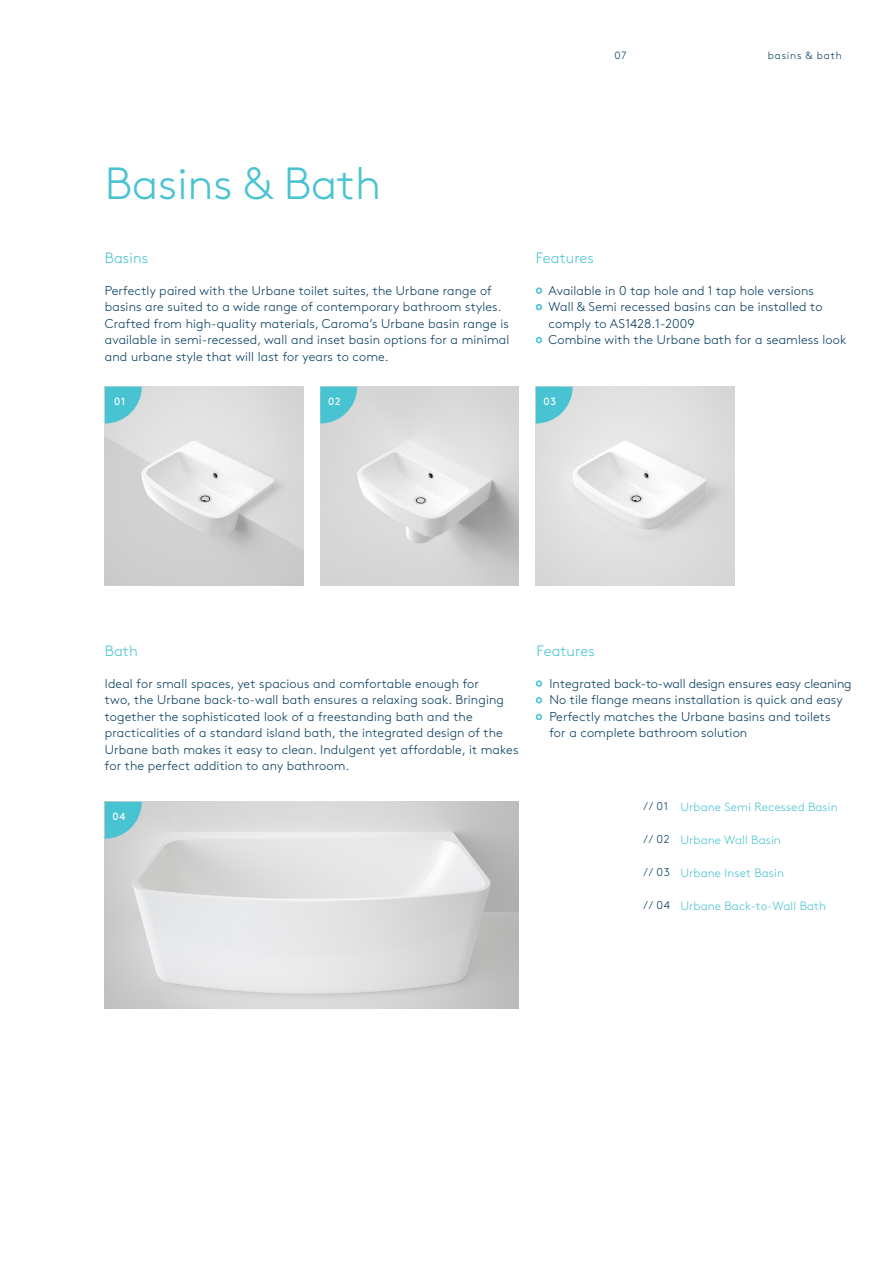
<style>
.page{position:relative;width:893px;height:1263px;background:#fff}
.page>*{position:absolute;margin:0;border:0;box-sizing:border-box;transform-origin:0 0}
.t1{font:300 45px "Brown Std";color:#48c3d1}
.Features{font:300 15px "Brown Std";letter-spacing:.01em;color:#48c3d1}
.Features_Copy{font:300 12.75px/16.5px "Brown Std";letter-spacing:.01em;color:#00395c}
.Features_Copy-2{font:300 12.75px "Brown Std";letter-spacing:-.01em;color:#00395c}
.t2{font:300 12px "Brown Std";letter-spacing:.01em;color:#48c3d1}
.t3{font:300 11.25px "Brown Std";letter-spacing:.075em;color:#00395c}
.t4{font:300 10.5px "Brown Std";letter-spacing:.08em;color:#00395c}
.Numbers{font:10.5px "Brown";letter-spacing:.075em;color:#fff}
</style>
<div class="page">
<div style="left:536px;top:287px;width:6px;height:7px;border:2px solid #48c3d1;border-radius:50%"></div>
<svg style="left:536px;top:304px;width:6px;height:6px"></svg>
<svg style="left:536px;top:337px;width:6px;height:6px"></svg>
<div style="left:536px;top:680px;width:6px;height:7px;border:2px solid #48c3d1;border-radius:50%"></div>
<svg style="left:536px;top:697px;width:6px;height:6px"></svg>
<img style="left:105px;top:387px;width:198px;height:198px">
<svg style="left:105px;top:387px;width:37px;height:36px"></svg>
<svg style="left:105px;top:802px;width:37px;height:37px"></svg>
<img style="left:320px;top:387px;width:199px;height:198px">
<svg style="left:320px;top:387px;width:37px;height:36px"></svg>
<img style="left:536px;top:387px;width:198px;height:198px">
<svg style="left:536px;top:387px;width:37px;height:36px"></svg>
<svg style="left:536px;top:714px;width:6px;height:6px"></svg>
<p class="t4" style="left:614px;top:49px;width:14px">07</p>
<p class="t4" style="left:768px;top:49px;width:76px">basins &amp; bath</p>
<p class="t1" style="left:105px;top:158px;width:278px">Basins &amp; Bath</p>
<p class="Features" style="left:105px;top:249px;width:45px">Basins</p>
<p class="Features_Copy" style="left:105px;top:282px;width:406px">Perfectly paired with the Urbane toilet suites, the Urbane range of basins are suited to a wide range of contemporary bathroom styles.<br>Crafted from high-quality materials, Caroma’s Urbane basin range is available in semi-recessed, wall and inset basin options for a minimal and urbane style that will last for years to come.</p>
<p class="Features" style="left:536px;top:249px;width:60px">Features</p>
<p class="Features_Copy" style="left:549px;top:282px;width:267px">Available in 0 tap hole and 1 tap hole versions</p>
<p class="Features_Copy" style="left:549px;top:299px;width:275px">Wall &amp; Semi recessed basins can be installed to comply to AS1428.1-2009</p>
<p class="Features_Copy" style="left:549px;top:332px;width:299px">Combine with the Urbane bath for a seamless look</p>
<p class="Numbers" style="left:114px;top:393px;width:13px">01</p>
<p class="Numbers" style="left:328px;top:393px;width:14px">02</p>
<p class="Numbers" style="left:544px;top:393px;width:14px">03</p>
<p class="Features" style="left:105px;top:642px;width:34px">Bath</p>
<p class="Features_Copy" style="left:105px;top:675px;width:415px">Ideal for small spaces, yet spacious and comfortable enough for<br>two, the Urbane back-to-wall bath ensures a relaxing soak. Bringing together the sophisticated look of a freestanding bath and the practicalities of a standard island bath, the integrated design of the Urbane bath makes it easy to clean. Indulgent yet affordable, it makes for the perfect addition to any bathroom.</p>
<p class="Numbers" style="left:112px;top:808px;width:14px">04</p>
<p class="Features" style="left:537px;top:642px;width:60px">Features</p>
<p class="Features_Copy-2" style="left:549px;top:676px;width:304px">Integrated back-to-wall design ensures easy cleaning</p>
<p class="Features_Copy" style="left:549px;top:692px;width:295px">No tile flange means installation is quick and easy</p>
<p class="Features_Copy" style="left:549px;top:708px;width:283px">Perfectly matches the Urbane basins and toilets for a complete bathroom solution</p>
<p class="t3" style="left:643px;top:800px;width:26px">// 01</p>
<p class="t3" style="left:643px;top:833px;width:28px">// 02</p>
<p class="t3" style="left:643px;top:866px;width:28px">// 03</p>
<p class="t3" style="left:643px;top:899px;width:28px">// 04</p>
<p class="t2" style="left:680px;top:800px;width:159px">Urbane Semi Recessed Basin</p>
<p class="t2" style="left:680px;top:833px;width:102px">Urbane Wall Basin</p>
<p class="t2" style="left:680px;top:866px;width:105px">Urbane Inset Basin</p>
<p class="t2" style="left:680px;top:899px;width:147px">Urbane Back-to-Wall Bath</p>
</div>
